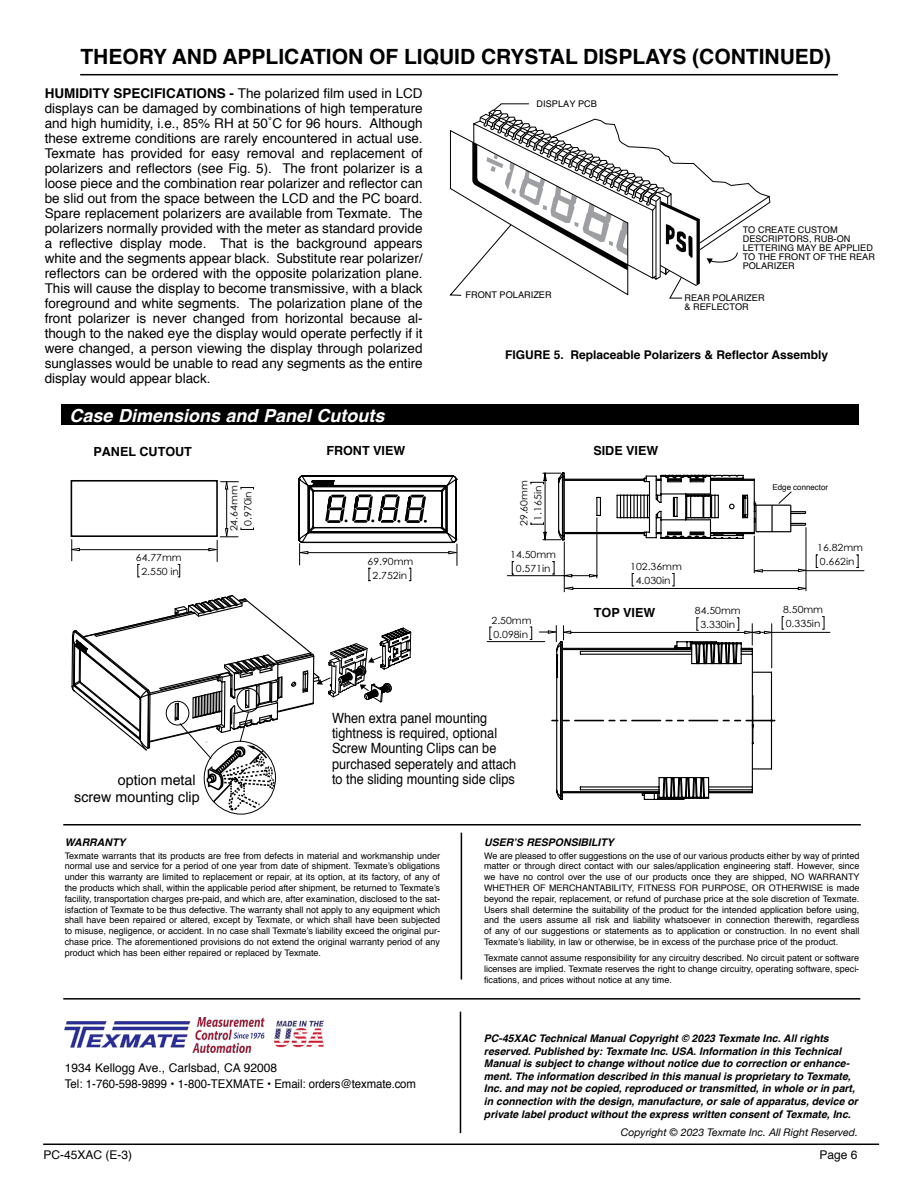
<style>
.page{position:relative;width:918px;height:1188px;background:#fff}
.page>*{position:absolute;margin:0;border:0;box-sizing:border-box;transform-origin:0 0}
.t1{font:700 21px "Helvetica";color:#000}
.t2{font:italic 800 19.05px "Helvetica Neue";color:#fff}
.t3{font:italic 700 18px "Helvetica";color:#fff}
.t4{font:14.25px/17.1px "Helvetica";color:#000;text-align:right}
.t5{font:14.1px/15.3px "Helvetica";color:#000;scale:.9 1}
.t6{font:13.5px/15px "Helvetica";color:#000;text-align:justify}
.t7{font:700 12.6px "Helvetica";color:#000}
.t8{font:12px/16.2px "Helvetica";color:#000}
.t9{font:700 12px "Helvetica";color:#000}
.t10{font:italic 700 10.5px/12.6px "Helvetica";color:#000}
.t11{font:italic 10.5px "Helvetica Neue";color:#000}
.t12{font:9.9px/14.1px "Century Gothic";color:#000100;text-align:center;scale:1.07 1}
.t13{font:9.15px/9.1px "Helvetica";color:#000}
.t14{font:9px/10.8px "Helvetica";color:#000;text-align:justify}
.t15{font:7.95px "Helvetica";color:#000}
.s1{font-weight:700}
</style>
<div class="page">
<hr style="left:43px;top:1144px;width:836px;height:1px;background:#000">
<hr style="left:80px;top:74px;width:758px;height:1px;background:#000">
<svg style="left:449px;top:110px;width:322px;height:185px"></svg>
<hr style="left:63px;top:998px;width:797px;height:2px;background:#000">
<hr style="left:63px;top:824px;width:798px;height:1px;background:#000">
<hr style="left:461px;top:833px;width:1px;height:147px;background:#000">
<hr style="left:460px;top:1012px;width:1px;height:121px;background:#000">
<img style="left:65px;top:1017px;width:259px;height:35px">
<svg style="left:816px;top:555px;width:2px;height:13px"></svg>
<svg style="left:857px;top:555px;width:2px;height:13px"></svg>
<div style="left:71px;top:480px;width:147px;height:57px;border:2px solid #000"></div>
<hr style="left:80px;top:549px;width:129px;height:1px;background:#000100">
<svg style="left:71px;top:540px;width:9px;height:21px"></svg>
<svg style="left:178px;top:564px;width:2px;height:13px"></svg>
<svg style="left:137px;top:564px;width:2px;height:13px"></svg>
<hr style="left:226px;top:489px;width:1px;height:40px;background:#000100">
<svg style="left:221px;top:481px;width:33px;height:9px"></svg>
<svg style="left:208px;top:528px;width:46px;height:34px"></svg>
<hr style="left:806px;top:570px;width:58px;height:1px;background:#000100">
<svg style="left:507px;top:472px;width:300px;height:121px"></svg>
<svg style="left:71px;top:595px;width:341px;height:216px"></svg>
<svg style="left:298px;top:475px;width:160px;height:106px"></svg>
<svg style="left:822px;top:616px;width:3px;height:14px"></svg>
<svg style="left:782px;top:616px;width:2px;height:14px"></svg>
<hr style="left:772px;top:632px;width:58px;height:1px;background:#000100">
<svg style="left:530px;top:627px;width:2px;height:13px"></svg>
<svg style="left:489px;top:627px;width:2px;height:13px"></svg>
<svg style="left:539px;top:617px;width:236px;height:183px"></svg>
<hr style="left:487px;top:641px;width:58px;height:1px;background:#000100">
<div style="left:61px;top:405px;width:797px;height:20px;background:#000"></div>
<h1 class="t1" style="left:80px;top:40px;width:752px">THEORY AND APPLICATION OF LIQUID CRYSTAL DISPLAYS (CONTINUED)</h1>
<p class="t6" style="left:45px;top:86px;width:380px"><span class="s1">HUMIDITY SPECIFICATIONS -</span> The polarized film used in LCD displays can be damaged by combinations of high temperature and high humidity, i.e., 85% RH at 50˚C for 96 hours. Although these extreme conditions are rarely encountered in actual use.<br>Texmate has provided for easy removal and replacement of polarizers and reflectors (see Fig. 5). The front polarizer is a loose piece and the combination rear polarizer and reflector can be slid out from the space between the LCD and the PC board.<br>Spare replacement polarizers are available from Texmate. The polarizers normally provided with the meter as standard provide a reflective display mode. That is the background appears white and the segments appear black. Substitute rear polarizer/ reflectors can be ordered with the opposite polarization plane.<br>This will cause the display to become transmissive, with a black foreground and white segments. The polarization plane of the front polarizer is never changed from horizontal because al&shy;though to the naked eye the display would operate perfectly if it were changed, a person viewing the display through polarized sunglasses would be unable to read any segments as the entire display would appear black.</p>
<h3 class="t3" style="left:70px;top:401px;width:317px">Case Dimensions and Panel Cutouts</h3>
<h2 class="t2" style="left:41px;top:408px;width:137px">Case Dimensions</h2>
<p class="t13" style="left:537px;top:99px;width:62px">DISPLAY PCB</p>
<p class="t13" style="left:465px;top:291px;width:88px">FRONT POLARIZER</p>
<p class="t13" style="left:743px;top:225px;width:134px">TO CREATE CUSTOM<br>DESCRIPTORS, RUB-ON<br>LETTERING MAY BE APPLIED<br>TO THE FRONT OF THE REAR<br>POLARIZER</p>
<p class="t13" style="left:684px;top:293px;width:82px">REAR POLARIZER &amp; REFLECTOR</p>
<h3 class="t9" style="left:505px;top:345px;width:325px">FIGURE 5. Replaceable Polarizers &amp; Reflector Assembly</h3>
<h3 class="t7" style="left:93px;top:442px;width:100px">PANEL CUTOUT</h3>
<h3 class="t7" style="left:326px;top:440px;width:80px">FRONT VIEW</h3>
<h3 class="t7" style="left:593px;top:440px;width:66px">SIDE VIEW</h3>
<p class="t12" style="left:136px;top:550px;width:44px">64.77mm<br>2.550 in</p>
<p class="t12" style="left:227px;top:531px;width:44px;rotate:-90deg">24.64mm<br>0.970in</p>
<p class="t12" style="left:368px;top:554px;width:44px">69.90mm<br>2.752in</p>
<p class="t12" style="left:517px;top:526px;width:44px;rotate:-90deg">29.60mm<br>1.165in</p>
<p class="t12" style="left:510px;top:547px;width:44px">14.50mm<br>0.571in</p>
<p class="t12" style="left:630px;top:559px;width:50px">102.36mm<br>4.030in</p>
<p class="t15" style="left:773px;top:481px;width:57px">Edge connector</p>
<p class="t12" style="left:817px;top:541px;width:44px;text-align:left">16.82mm<br>0.662in</p>
<h3 class="t4" style="left:74px;top:771px;width:127px">option metal<br>screw mounting clip</h3>
<p class="t12" style="left:783px;top:602px;width:39px">8.50mm</p>
<p class="t12" style="left:695px;top:603px;width:44px">84.50mm<br>3.330in</p>
<h3 class="t7" style="left:594px;top:602px;width:63px">TOP VIEW</h3>
<p class="t12" style="left:492px;top:613px;width:39px">2.50mm</p>
<p class="t12" style="left:786px;top:616px;width:34px">0.335in</p>
<p class="t12" style="left:493px;top:627px;width:34px">0.098in</p>
<h3 class="t5" style="left:332px;top:711px;width:206px">When extra panel mounting tightness is required, optional<br>Screw Mounting Clips can be purchased seperately and attach to the sliding mounting side clips</h3>
<p class="t10" style="left:65px;top:836px;width:62px">WARRANTY</p>
<p class="t14" style="left:65px;top:850px;width:377px">Texmate warrants that its products are free from defects in material and workmanship under normal use and service for a period of one year from date of shipment. Texmate’s obligations under this warranty are limited to replacement or repair, at its option, at its factory, of any of the products which shall, within the applicable period after shipment, be returned to Texmate’s facility, transportation charges pre-paid, and which are, after examination, disclosed to the sat&shy;isfaction of Texmate to be thus defective. The warranty shall not apply to any equipment which shall have been repaired or altered, except by Texmate, or which shall have been subjected to misuse, negligence, or accident. In no case shall Texmate’s liability exceed the original pur&shy;chase price. The aforementioned provisions do not extend the original warranty period of any product which has been either repaired or replaced by Texmate.</p>
<h3 class="t8" style="left:65px;top:1060px;width:353px">1934 Kellogg Ave., Carlsbad, CA 92008<br>Tel: 1-760-598-9899 • 1-800-TEXMATE • Email: orders@texmate.com</h3>
<p class="t10" style="left:484px;top:836px;width:131px">USER’S RESPONSIBILITY</p>
<p class="t14" style="left:484px;top:850px;width:377px">We are pleased to offer suggestions on the use of our various products either by way of printed matter or through direct contact with our sales/application engineering staff. However, since we have no control over the use of our products once they are shipped, NO WARRANTY WHETHER OF MERCHANTABILITY, FITNESS FOR PURPOSE, OR OTHERWISE is made beyond the repair, replacement, or refund of purchase price at the sole discretion of Texmate.<br>Users shall determine the suitability of the product for the intended application before using, and the users assume all risk and liability whatsoever in connection therewith, regardless of any of our suggestions or statements as to application or construction. In no event shall Texmate’s liability, in law or otherwise, be in excess of the purchase price of the product.</p>
<p class="t14" style="left:484px;top:953px;width:377px">Texmate cannot assume responsibility for any circuitry described. No circuit patent or software licenses are implied. Texmate reserves the right to change circuitry, operating software, speci&shy;fications, and prices without notice at any time.</p>
<p class="t10" style="left:484px;top:1032px;width:376px">PC-45XAC Technical Manual Copyright © 2023 Texmate Inc. All rights reserved. Published by: Texmate Inc. USA. Information in this Technical Manual is subject to change without notice due to correction or enhance&shy;ment. The information described in this manual is proprietary to Texmate, Inc. and may not be copied, reproduced or transmitted, in whole or in part, in connection with the design, manufacture, or sale of apparatus, device or private label product without the express written consent of Texmate, Inc.</p>
<p class="t11" style="left:621px;top:1125px;width:239px">Copyright © 2023 Texmate Inc. All Right Reserved.</p>
<h3 class="t8" style="left:43px;top:1147px;width:90px">PC-45XAC (E-3)</h3>
<h3 class="t8" style="left:819px;top:1147px;width:40px">Page 6</h3>
</div>
